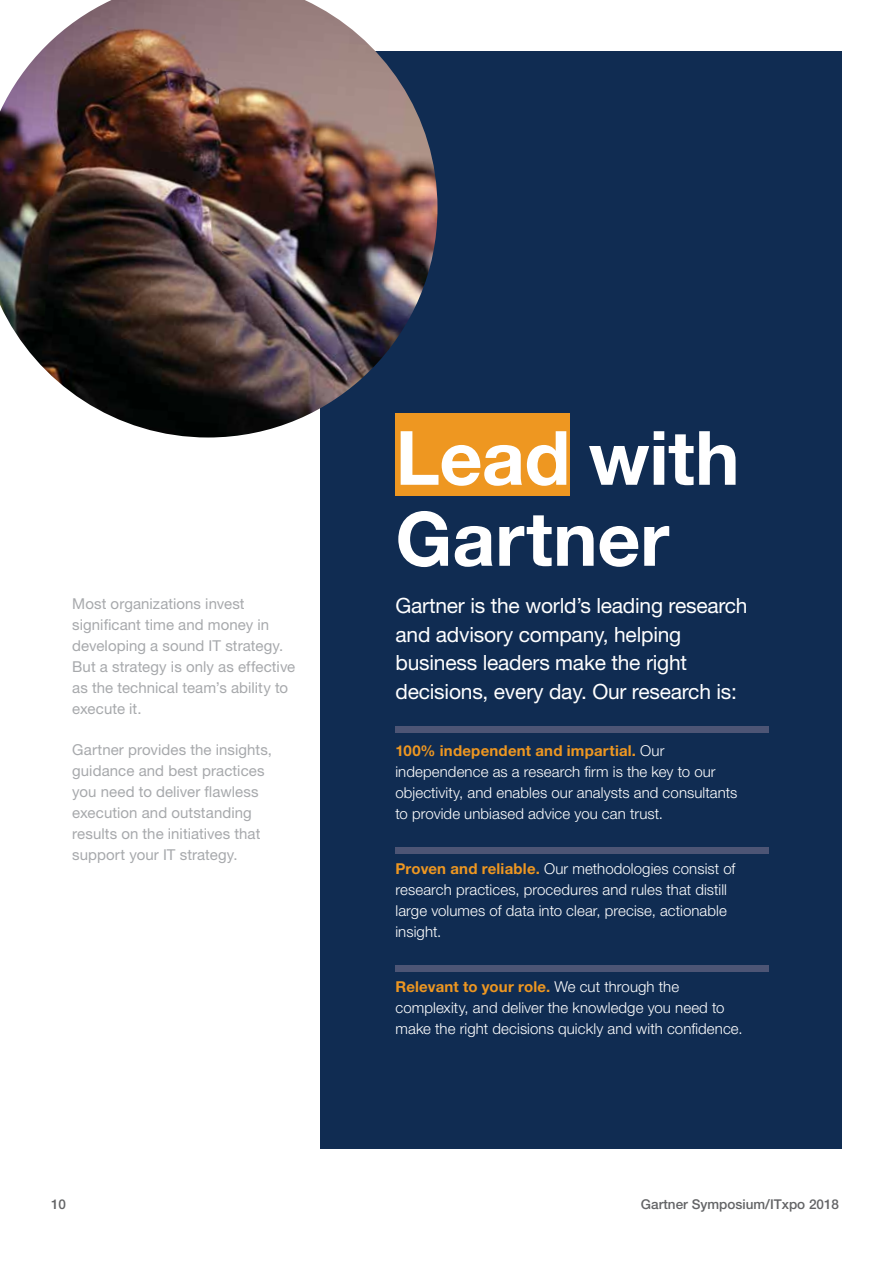
<style>
.page{position:relative;width:893px;height:1263px;background:#fff}
.page>*{position:absolute;margin:0;border:0;box-sizing:border-box;transform-origin:0 0}
.t1{font:700 75px/81px "Helvetica Neue LT";letter-spacing:-.005em;color:#fff}
.t2{font:21px/28.5px "Helvetica Neue LT";letter-spacing:-.01em;color:#fff}
.t3{font:300 15px/21px "Helvetica Neue LT";letter-spacing:.005em;color:#fff}
.t4{font:15px/21px "Helvetica Neue LT";letter-spacing:.005em;color:#a7a9ac}
.t5{font:500 13.5px "Helvetica Neue LT";color:#636466}
.s1{font-weight:700;color:#ee9721}
</style>
<div class="page">
<div style="left:321px;top:51px;width:521px;height:1097px;background:#102c52"></div>
<div style="left:395px;top:413px;width:175px;height:83px;background:#ee9721"></div>
<div style="left:395px;top:726px;width:374px;height:6px;background:#4d5575"></div>
<div style="left:395px;top:847px;width:374px;height:6px;background:#4d5575"></div>
<div style="left:395px;top:965px;width:374px;height:6px;background:#4d5575"></div>
<img style="left:0;top:0;width:437px;height:437px">
<p class="t4" style="left:72px;top:592px;width:225px">Most organizations invest significant time and money in developing a sound IT strategy.<br>But a strategy is only as effective as the technical team’s ability to execute it.</p>
<p class="t4" style="left:72px;top:739px;width:201px">Gartner provides the insights, guidance and best practices you need to deliver flawless execution and outstanding results on the initiatives that support your IT strategy.</p>
<h1 class="t1" style="left:395px;top:416px;width:346px">Lead with<br>Gartner</h1>
<h2 class="t2" style="left:395px;top:591px;width:354px">Gartner is the world’s leading research and advisory company, helping business leaders make the right decisions, every day. Our research is:</h2>
<p class="t3" style="left:395px;top:740px;width:343px"><span class="s1">100% independent and impartial.</span> Our independence as a research firm is the key to our objectivity, and enables our analysts and consultants to provide unbiased advice you can trust.</p>
<p class="t3" style="left:395px;top:858px;width:342px"><span class="s1">Proven and reliable.</span> Our methodologies consist of research practices, procedures and rules that distill large volumes of data into clear, precise, actionable insight.</p>
<p class="t3" style="left:395px;top:976px;width:349px"><span class="s1">Relevant to your role.</span> We cut through the complexity, and deliver the knowledge you need to make the right decisions quickly and with confidence.</p>
<p class="t5" style="left:51px;top:1196px;width:17px">10</p>
<p class="t5" style="left:641px;top:1196px;width:200px">Gartner Symposium/ITxpo 2018</p>
</div>
